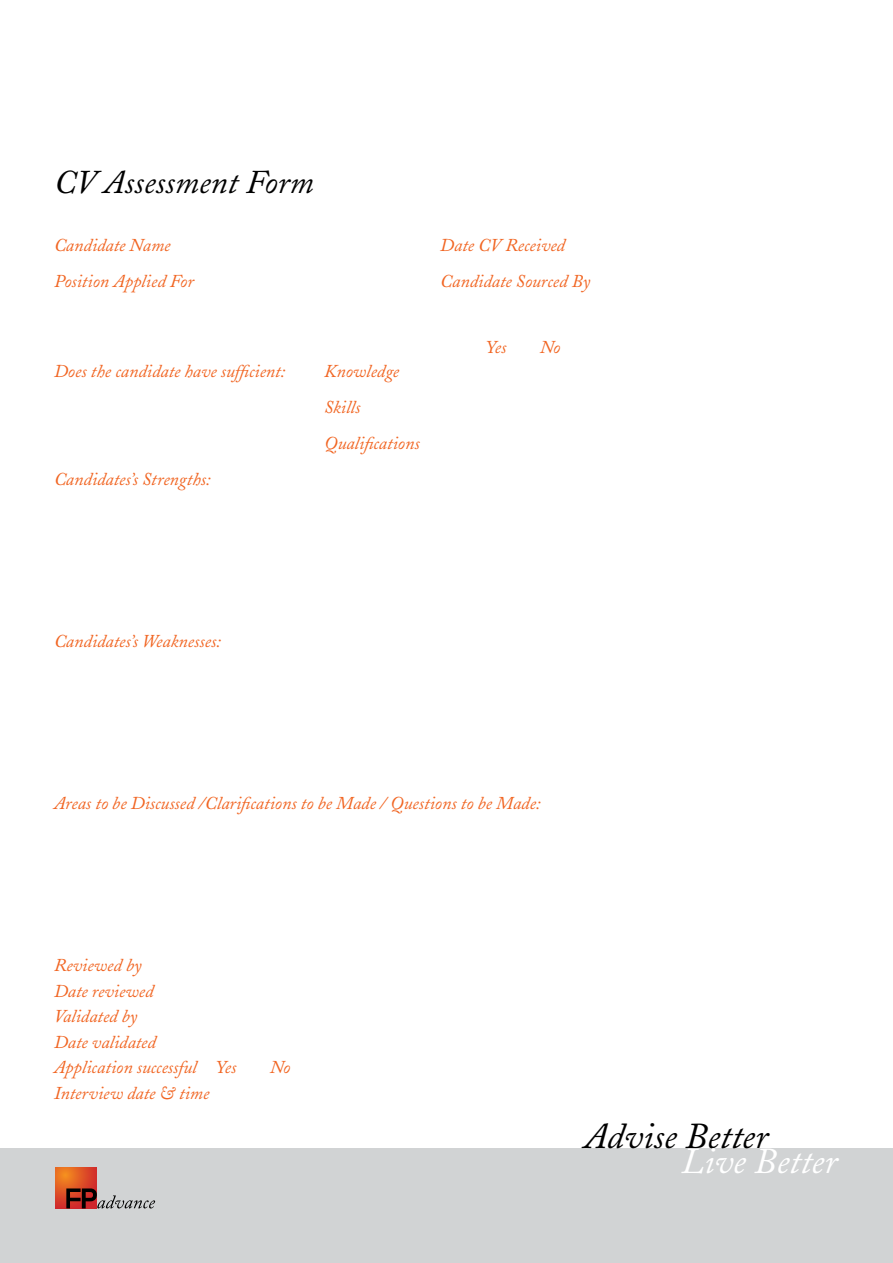
<style>
.page{position:relative;width:893px;height:1263px;background:#fff}
.page>*{position:absolute;margin:0;border:0;box-sizing:border-box;transform-origin:0 0}
.t1{font:italic 36.3px "Adobe Caslon";color:#000}
.t2{font:italic 36.3px "Adobe Caslon";color:#fff}
.t3{font:italic 33px "Adobe Caslon";color:#000}
.t4{font:italic 18px/25.5px "Adobe Caslon";color:#f16522}
</style>
<div class="page">
<div style="left:0;top:1148px;width:893px;height:115px;background:#d1d3d4"></div>
<svg style="left:55px;top:1167px;width:42px;height:41px"></svg>
<svg style="left:66px;top:1188px;width:89px;height:20px"></svg>
<h2 class="t3" style="left:54px;top:164px;width:261px">CV Assessment Form</h2>
<p class="t4" style="left:54px;top:233px;width:118px">Candidate Name</p>
<p class="t4" style="left:440px;top:233px;width:126px">Date CV Received</p>
<p class="t4" style="left:54px;top:269px;width:141px">Position Applied For</p>
<p class="t4" style="left:440px;top:269px;width:151px">Candidate Sourced By</p>
<p class="t4" style="left:54px;top:359px;width:233px">Does the candidate have sufficient:</p>
<p class="t4" style="left:324px;top:354px;width:97px;line-height:36px">Knowledge<br>Skills<br>Qualifications</p>
<p class="t4" style="left:54px;top:467px;width:158px">Candidates’s Strengths:</p>
<p class="t4" style="left:54px;top:629px;width:168px">Candidates’s Weaknesses:</p>
<p class="t4" style="left:486px;top:335px;width:22px">Yes</p>
<p class="t4" style="left:540px;top:335px;width:22px">No</p>
<p class="t4" style="left:54px;top:791px;width:488px">Areas to be Discussed /Clarifications to be Made / Questions to be Made:</p>
<p class="t4" style="left:54px;top:953px;width:184px">Reviewed by<br>Date reviewed<br>Validated by<br>Date validated<br>Application successful Yes</p>
<p class="t4" style="left:54px;top:1081px;width:157px">Interview date &amp; time</p>
<p class="t4" style="left:270px;top:1055px;width:22px">No</p>
<h1 class="t1" style="left:584px;top:1116px;width:185px">Advise Better</h1>
<h1 class="t2" style="left:682px;top:1141px;width:157px">Live Better</h1>
</div>
